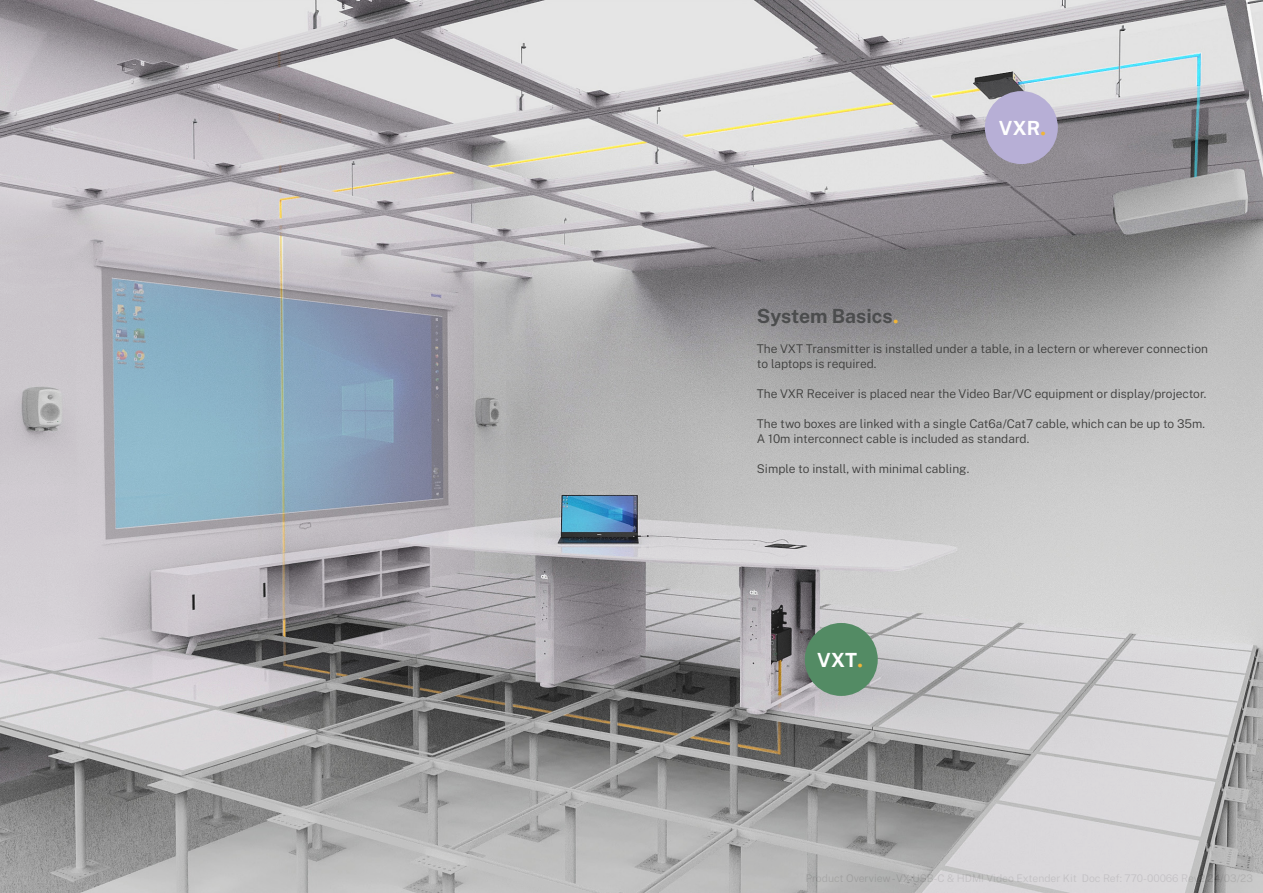
<style>
.page{position:relative;width:1263px;height:893px;background:#fff}
.page>*{position:absolute;margin:0;border:0;box-sizing:border-box;transform-origin:0 0}
.t1{font:700 19.5px "Public Sans";color:#4b4c4d}
.t2{font:700 19.5px "Public Sans";letter-spacing:.01em;color:#fff}
.t3{font:300 12px/15px "Public Sans";color:#3c3c3b}
.s1{font-family:"Times New Roman";font-size:24px;color:#f1b538}
</style>
<div class="page">
<img style="left:0;top:0;width:1263px;height:893px">
<div style="left:805px;top:623px;width:73px;height:73px;background:#538b64;border-radius:50%"></div>
<div style="left:985px;top:91px;width:73px;height:73px;background:#b7afd6;border-radius:50%"></div>
<p class="t2" style="left:999px;top:114px;width:49px">VXR<span class="s1">.</span></p>
<p class="t1" style="left:757px;top:301px;width:143px">System Basics<span class="s1">.</span></p>
<p class="t3" style="left:757px;top:340px;width:452px">The VXT Transmitter is installed under a table, in a lectern or wherever connection to laptops is required.</p>
<p class="t3" style="left:757px;top:385px;width:451px">The VXR Receiver is placed near the Video Bar/VC equipment or display/projector.</p>
<p class="t3" style="left:757px;top:415px;width:449px">The two boxes are linked with a single Cat6a/Cat7 cable, which can be up to 35m.<br>A 10m interconnect cable is included as standard.</p>
<p class="t3" style="left:757px;top:460px;width:214px">Simple to install, with minimal cabling.</p>
<p class="t2" style="left:817px;top:645px;width:48px">VXT<span class="s1">.</span></p>
</div>
